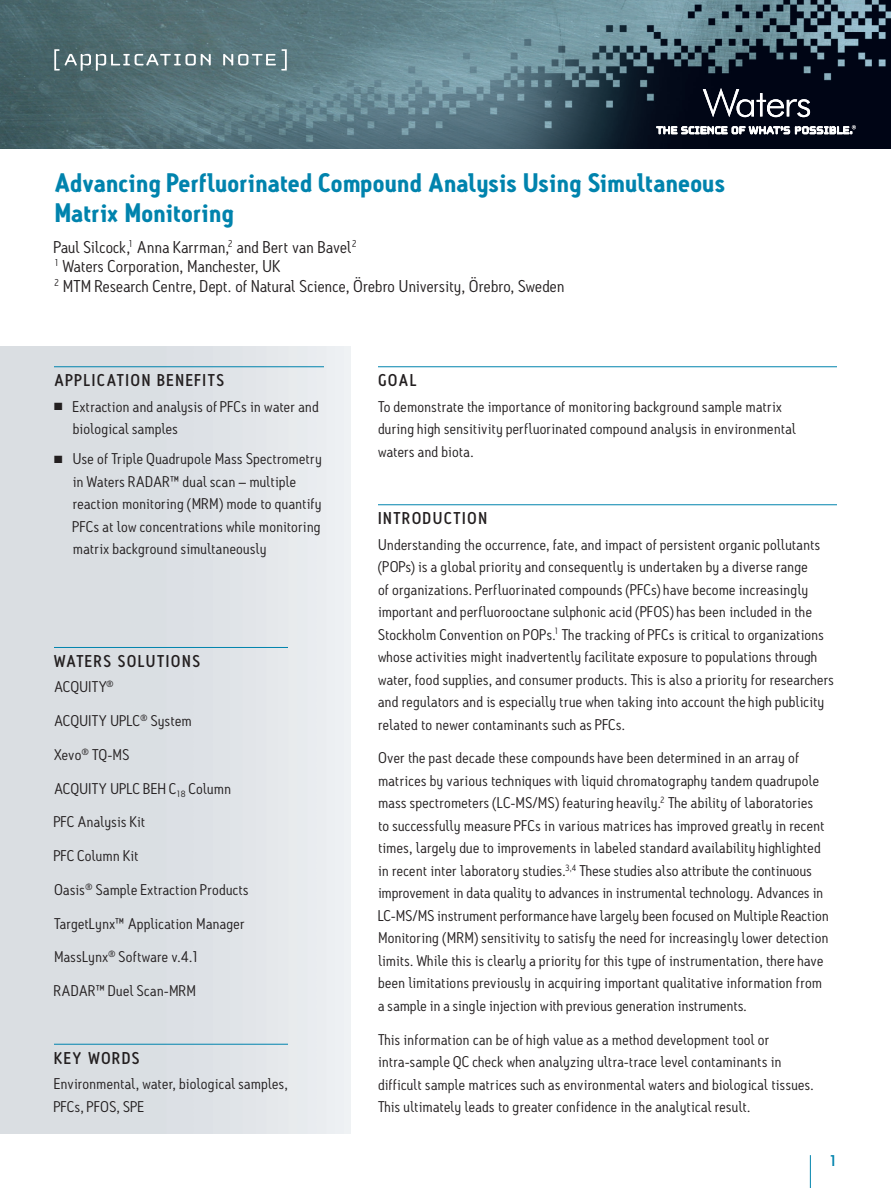
<style>
.page{position:relative;width:891px;height:1188px;background:#fff}
.page>*{position:absolute;margin:0;border:0;box-sizing:border-box;transform-origin:0 0}
.t1{font:700 25.8px/30px "Antitled OT";letter-spacing:.015em;color:#0083ad}
.t2{font:16.5px/19.5px "Antitled OT";letter-spacing:.01em;color:#231f20;scale:1.05 1}
.t3{font:500 16.5px "Antitled OT";letter-spacing:.115em;color:#231f20}
.t4{font:15px/22.5px "Antitled OT";letter-spacing:.02em;color:#231f20;scale:1.05 1}
.t5{font:500 15px "Antitled OT";color:#0083ad;scale:1.05 1}
</style>
<div class="page">
<img style="left:0;top:0;width:891px;height:148px">
<hr style="left:810px;top:1155px;width:1px;height:33px;background:#0083ad">
<svg style="left:54px;top:49px;width:157px;height:22px;background:#6d8488"></svg>
<svg style="left:223px;top:49px;width:64px;height:22px"></svg>
<svg style="left:657px;top:125px;width:199px;height:9px"></svg>
<svg style="left:703px;top:88px;width:107px;height:29px"></svg>
<hr style="left:378px;top:366px;width:459px;height:1px;background:#0083ad">
<hr style="left:378px;top:504px;width:459px;height:1px;background:#0083ad">
<hr style="left:54px;top:647px;width:234px;height:1px;background:#0083ad">
<hr style="left:54px;top:1044px;width:234px;height:1px;background:#0083ad">
<hr style="left:54px;top:366px;width:270px;height:1px;background:#0083ad">
<h1 class="t1" style="left:54px;top:167px;width:672px">Advancing Perfluorinated Compound Analysis Using Simultaneous<br>Matrix Monitoring</h1>
<p class="t2" style="left:54px;top:237px;width:488px">Paul Silcock,<sup>1</sup> Anna Karrman,<sup>2</sup> and Bert van Bavel<sup>2<br>1</sup> Waters Corporation, Manchester, UK<br><sup>2</sup> MTM Research Centre, Dept. of Natural Science, Örebro University, Örebro, Sweden</p>
<p class="t3" style="left:54px;top:370px;width:171px">APPLICATION BENEFITS</p>
<p class="t4" style="left:73px;top:395px;width:236px;text-indent:-19px">■ Extraction and analysis of PFCs in water and biological samples</p>
<p class="t4" style="left:73px;top:447px;width:238px;text-indent:-19px">■ Use of Triple Quadrupole Mass Spectrometry in Waters RADAR™ dual scan – multiple reaction monitoring (MRM) mode to quantify PFCs at low concentrations while monitoring matrix background simultaneously</p>
<p class="t3" style="left:54px;top:651px;width:147px">WATERS SOLUTIONS</p>
<p class="t4" style="left:54px;top:676px;width:58px">ACQUITY<sup>®</sup></p>
<p class="t4" style="left:54px;top:709px;width:132px">ACQUITY UPLC<sup>®</sup> System</p>
<p class="t4" style="left:54px;top:743px;width:73px">Xevo<sup>®</sup> TQ-MS</p>
<p class="t4" style="left:54px;top:777px;width:170px">ACQUITY UPLC BEH C<sub>18</sub> Column</p>
<p class="t4" style="left:54px;top:811px;width:88px">PFC Analysis Kit</p>
<p class="t4" style="left:54px;top:844px;width:82px">PFC Column Kit</p>
<p class="t4" style="left:54px;top:878px;width:187px">Oasis<sup>®</sup> Sample Extraction Products</p>
<p class="t4" style="left:54px;top:912px;width:183px">TargetLynx™ Application Manager</p>
<p class="t4" style="left:54px;top:946px;width:140px">MassLynx<sup>®</sup> Software v.4.1</p>
<p class="t4" style="left:54px;top:979px;width:137px">RADAR™ Duel Scan-MRM</p>
<p class="t3" style="left:54px;top:1048px;width:87px">KEY WORDS</p>
<p class="t4" style="left:54px;top:1072px;width:224px">Environmental, water, biological samples,<br>PFCs, PFOS, SPE</p>
<p class="t3" style="left:378px;top:370px;width:40px">GOAL</p>
<p class="t4" style="left:378px;top:395px;width:399px">To demonstrate the importance of monitoring background sample matrix during high sensitivity perfluorinated compound analysis in environmental waters and biota.</p>
<p class="t3" style="left:378px;top:508px;width:110px">INTRODUCTION</p>
<p class="t4" style="left:378px;top:533px;width:436px">Understanding the occurrence, fate, and impact of persistent organic pollutants (POPs) is a global priority and consequently is undertaken by a diverse range<br>of organizations. Perfluorinated compounds (PFCs) have become increasingly important and perfluorooctane sulphonic acid (PFOS) has been included in the Stockholm Convention on POPs.<sup>1</sup> The tracking of PFCs is critical to organizations whose activities might inadvertently facilitate exposure to populations through water, food supplies, and consumer products. This is also a priority for researchers and regulators and is especially true when taking into account the high publicity related to newer contaminants such as PFCs.</p>
<p class="t4" style="left:378px;top:747px;width:431px">Over the past decade these compounds have been determined in an array of matrices by various techniques with liquid chromatography tandem quadrupole mass spectrometers (LC-MS/MS) featuring heavily.<sup>2</sup> The ability of laboratories<br>to successfully measure PFCs in various matrices has improved greatly in recent times, largely due to improvements in labeled standard availability highlighted in recent inter laboratory studies.<sup>3,4</sup> These studies also attribute the continuous improvement in data quality to advances in instrumental technology. Advances in LC-MS/MS instrument performance have largely been focused on Multiple Reaction Monitoring (MRM) sensitivity to satisfy the need for increasingly lower detection limits. While this is clearly a priority for this type of instrumentation, there have been limitations previously in acquiring important qualitative information from a sample in a single injection with previous generation instruments.</p>
<p class="t4" style="left:378px;top:1028px;width:417px">This information can be of high value as a method development tool or intra-sample QC check when analyzing ultra-trace level contaminants in difficult sample matrices such as environmental waters and biological tissues.<br>This ultimately leads to greater confidence in the analytical result.</p>
<p class="t5" style="left:829px;top:1151px;width:10px">1</p>
</div>
